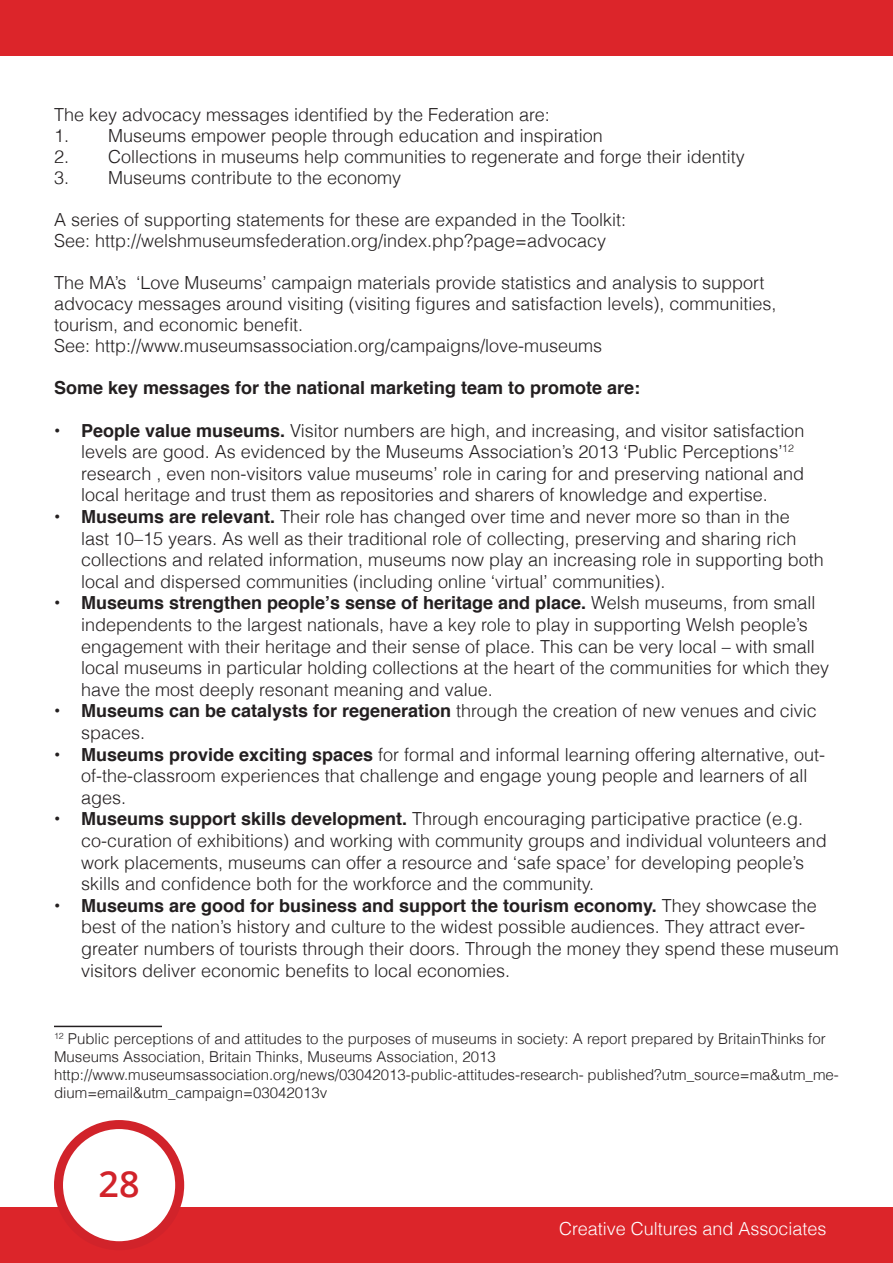
<style>
.page{position:relative;width:893px;height:1263px;background:#fff}
.page>*{position:absolute;margin:0;border:0;box-sizing:border-box;transform-origin:0 0}
.t1{font:600 36px "Open Sans";color:#d1232a}
.t2{font:300 18px/21.6px "Helvetica";color:#231f20}
.t3{font:700 18px "Helvetica";color:#231f20}
.t4{font:300 18px "Helvetica";color:#fff}
.t5{font:300 15px/18px "Helvetica";color:#231f20}
.s1{font-weight:700}
</style>
<div class="page">
<div style="left:0;top:1208px;width:893px;height:55px;background:#dc252a"></div>
<div style="left:0;top:0;width:893px;height:55px;background:#dc252a"></div>
<div style="left:58px;top:1124px;width:122px;height:122px;background:#fff;border-radius:50%"></div>
<div style="left:54px;top:1120px;width:130px;height:130px;border:9px solid #d1232a;border-radius:50%"></div>
<hr style="left:54px;top:1026px;width:108px;height:1px;background:#231f20">
<p class="t2" style="left:54px;top:103px;width:497px">The key advocacy messages identified by the Federation are:</p>
<p class="t2" style="left:54px;top:124px;width:550px">1. Museums empower people through education and inspiration</p>
<p class="t2" style="left:54px;top:145px;width:692px">2. Collections in museums help communities to regenerate and forge their identity</p>
<p class="t2" style="left:54px;top:166px;width:349px">3. Museums contribute to the economy</p>
<p class="t2" style="left:54px;top:208px;width:574px">A series of supporting statements for these are expanded in the Toolkit:</p>
<p class="t2" style="left:54px;top:229px;width:554px">See: http://welshmuseumsfederation.org/index.php?page=advocacy</p>
<p class="t2" style="left:54px;top:272px;width:724px;line-height:21px">The MA’s ‘Love Museums’ campaign materials provide statistics and analysis to support advocacy messages around visiting (visiting figures and satisfaction levels), communities, tourism, and economic benefit.</p>
<p class="t2" style="left:54px;top:334px;width:550px">See: http://www.museumsassociation.org/campaigns/love-museums</p>
<p class="t3" style="left:54px;top:373px;width:588px">Some key messages for the national marketing team to promote are:</p>
<p class="t2" style="left:81px;top:419px;width:725px;text-indent:-27px"><span class="s1">• People value museums.</span> Visitor numbers are high, and increasing, and visitor satisfaction levels are good. As evidenced by the Museums Association’s 2013 ‘Public Perceptions’<sup>12 </sup>research , even non-visitors value museums’ role in caring for and preserving national and local heritage and trust them as repositories and sharers of knowledge and expertise.</p>
<p class="t2" style="left:81px;top:505px;width:744px;text-indent:-27px"><span class="s1">• Museums are relevant.</span> Their role has changed over time and never more so than in the<br>last 10–15 years. As well as their traditional role of collecting, preserving and sharing rich collections and related information, museums now play an increasing role in supporting both local and dispersed communities (including online ‘virtual’ communities).</p>
<p class="t2" style="left:81px;top:592px;width:749px;text-indent:-27px"><span class="s1">• Museums strengthen people’s sense of heritage and place.</span> Welsh museums, from small independents to the largest nationals, have a key role to play in supporting Welsh people’s engagement with their heritage and their sense of place. This can be very local – with small local museums in particular holding collections at the heart of the communities for which they have the most deeply resonant meaning and value.</p>
<p class="t2" style="left:81px;top:700px;width:737px;text-indent:-27px"><span class="s1">• Museums can be catalysts for regeneration</span> through the creation of new venues and civic spaces.</p>
<p class="t2" style="left:81px;top:743px;width:746px;text-indent:-27px"><span class="s1">• Museums provide exciting spaces</span> for formal and informal learning offering alternative, out&shy;of-the-classroom experiences that challenge and engage young people and learners of all ages.</p>
<p class="t2" style="left:81px;top:808px;width:747px;text-indent:-27px"><span class="s1">• Museums support skills development.</span> Through encouraging participative practice (e.g. co-curation of exhibitions) and working with community groups and individual volunteers and work placements, museums can offer a resource and ‘safe space’ for developing people’s skills and confidence both for the workforce and the community.</p>
<p class="t2" style="left:81px;top:894px;width:759px;text-indent:-27px"><span class="s1">• Museums are good for business and support the tourism economy.</span> They showcase the best of the nation’s history and culture to the widest possible audiences. They attract ever&shy;greater numbers of tourists through their doors. Through the money they spend these museum visitors deliver economic benefits to local economies.</p>
<p class="t5" style="left:54px;top:1030px;width:773px"><sup>12</sup> Public perceptions of and attitudes to the purposes of museums in society: A report prepared by BritainThinks for<br>Museums Association, Britain Thinks, Museums Association, 2013</p>
<p class="t5" style="left:54px;top:1066px;width:786px">http://www.museumsassociation.org/news/03042013-public-attitudes-research- published?utm_source=ma&amp;utm_me&shy;dium=email&amp;utm_campaign=03042013v</p>
<h1 class="t1" style="left:99px;top:1159px;width:43px">28</h1>
<p class="t4" style="left:559px;top:1217px;width:269px">Creative Cultures and Associates</p>
</div>
